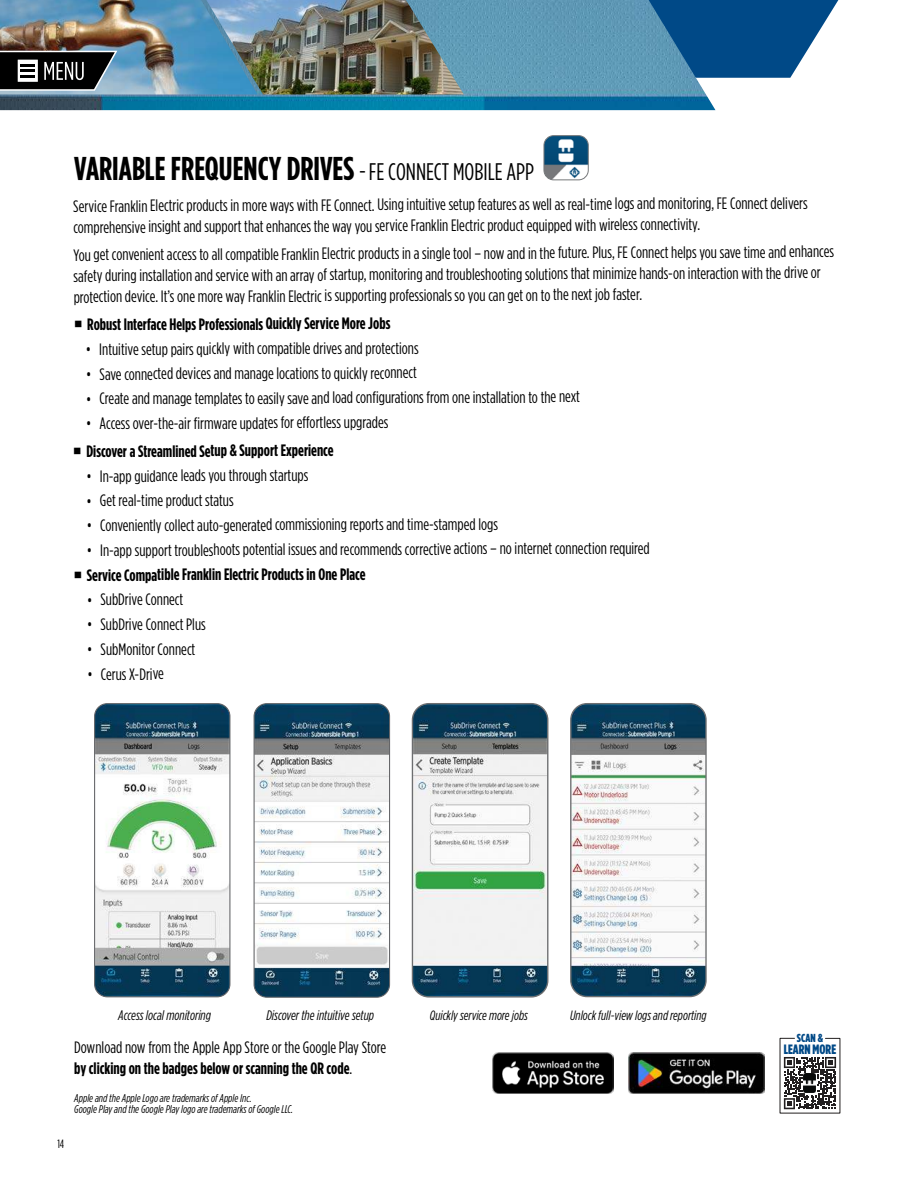
<style>
.page{position:relative;width:918px;height:1188px;background:#fff}
.page>*{position:absolute;margin:0;border:0;box-sizing:border-box;transform-origin:0 0}
.t1{font:700 33px "Gotham Condensed";color:#000}
.t2{font:16.5px/21.1px "Gotham Condensed";letter-spacing:-.005em;color:#000}
.t3{font:700 16.5px "Gotham Condensed";letter-spacing:-.005em;color:#000}
.t4{font:italic 13.8px "Gotham Condensed";color:#000}
.t5{font:italic 13.5px "Gotham Condensed";color:#000}
.t6{font:900 13.5px "Gotham Condensed";color:#004987}
.t7{font:12px "Gotham Condensed";color:#000}
.t8{font:900 11.55px "Gotham Condensed";color:#004987}
.t9{font:italic 11.25px/10.5px "Gotham Condensed";color:#000}
.s1{font-weight:400;font-size:24px}
.s2{font-weight:700}
</style>
<div class="page">
<svg style="left:716px;top:0;width:123px;height:78px"></svg>
<img style="left:0;top:0;width:716px;height:110px">
<img style="left:258px;top:0;width:206px;height:94px">
<img style="left:0;top:0;width:258px;height:94px">
<img style="left:95px;top:704px;width:135px;height:293px">
<div style="left:94px;top:703px;width:136px;height:294px;border:1px solid #626366;border-radius:13px"></div>
<img style="left:254px;top:704px;width:136px;height:293px">
<div style="left:254px;top:703px;width:136px;height:295px;border:1px solid #626366;border-radius:13px"></div>
<img style="left:544px;top:136px;width:44px;height:44px">
<div style="left:544px;top:135px;width:44px;height:45px;border:1px solid #76787a;border-radius:10px"></div>
<img style="left:412px;top:704px;width:136px;height:292px">
<div style="left:412px;top:703px;width:136px;height:295px;border:1px solid #6d6e70;border-radius:16px"></div>
<img style="left:572px;top:705px;width:133px;height:292px">
<div style="left:570px;top:703px;width:137px;height:294px;border:1px solid #6d6e70;border-radius:16px"></div>
<img style="left:493px;top:1053px;width:121px;height:40px">
<img style="left:629px;top:1053px;width:136px;height:40px">
<svg style="left:780px;top:1038px;width:60px;height:75px"></svg>
<svg style="left:803px;top:1073px;width:14px;height:20px"></svg>
<img style="left:804px;top:1073px;width:12px;height:19px">
<svg style="left:0;top:49px;width:119px;height:42px;background:#44484b"></svg>
<h1 class="t1" style="left:74px;top:154px;width:461px">VARIABLE FREQUENCY DRIVES <span class="s1">- FE CONNECT MOBILE APP</span></h1>
<p class="t2" style="left:73px;top:195px;width:736px">Service Franklin Electric products in more ways with FE Connect. Using intuitive setup features as well as real-time logs and monitoring, FE Connect delivers comprehensive insight and support that enhances the way you service Franklin Electric product equipped with wireless connectivity.</p>
<p class="t2" style="left:74px;top:243px;width:762px">You get convenient access to all compatible Franklin Electric products in a single tool – now and in the future. Plus, FE Connect helps you save time and enhances safety during installation and service with an array of startup, monitoring and troubleshooting solutions that minimize hands-on interaction with the drive or protection device. It’s one more way Franklin Electric is supporting professionals so you can get on to the next job faster.</p>
<p class="t3" style="left:87px;top:316px;width:305px">Robust Interface Helps Professionals Quickly Service More Jobs</p>
<p class="t2" style="left:86px;top:339px;width:334px">• Intuitive setup pairs quickly with compatible drives and protections</p>
<p class="t2" style="left:86px;top:363px;width:332px">• Save connected devices and manage locations to quickly reconnect</p>
<p class="t2" style="left:86px;top:388px;width:495px">• Create and manage templates to easily save and load configurations from one installation to the next</p>
<p class="t2" style="left:86px;top:413px;width:304px">• Access over-the-air firmware updates for effortless upgrades</p>
<p class="t3" style="left:86px;top:443px;width:249px">Discover a Streamlined Setup &amp; Support Experience</p>
<p class="t2" style="left:86px;top:466px;width:224px">• In-app guidance leads you through startups</p>
<p class="t2" style="left:87px;top:491px;width:149px">• Get real-time product status</p>
<p class="t2" style="left:87px;top:515px;width:413px">• Conveniently collect auto-generated commissioning reports and time-stamped logs</p>
<p class="t2" style="left:87px;top:539px;width:565px">• In-app support troubleshoots potential issues and recommends corrective actions – no internet connection required</p>
<p class="t3" style="left:87px;top:567px;width:280px">Service Compatible Franklin Electric Products in One Place</p>
<p class="t2" style="left:87px;top:590px;width:98px">• SubDrive Connect</p>
<p class="t2" style="left:87px;top:614px;width:120px">• SubDrive Connect Plus</p>
<p class="t2" style="left:87px;top:639px;width:110px">• SubMonitor Connect</p>
<p class="t2" style="left:87px;top:664px;width:78px">• Cerus X-Drive</p>
<p class="t4" style="left:118px;top:1009px;width:94px">Access local monitoring</p>
<p class="t4" style="left:266px;top:1009px;width:109px">Discover the intuitive setup</p>
<p class="t5" style="left:430px;top:1009px;width:99px">Quickly service more jobs</p>
<p class="t5" style="left:570px;top:1009px;width:138px">Unlock full-view logs and reporting</p>
<p class="t2" style="left:74px;top:1037px;width:313px">Download now from the Apple App Store or the Google Play Store <span class="s2">by clicking on the badges below or scanning the QR code</span>.</p>
<p class="t9" style="left:74px;top:1094px;width:220px">Apple and the Apple Logo are trademarks of Apple Inc.<br>Google Play and the Google Play logo are trademarks of Google LLC.</p>
<p class="t7" style="left:57px;top:1138px;width:8px">14</p>
<p class="t8" style="left:797px;top:1033px;width:28px">SCAN &amp;</p>
<p class="t6" style="left:784px;top:1043px;width:54px">LEARN MORE</p>
</div>
